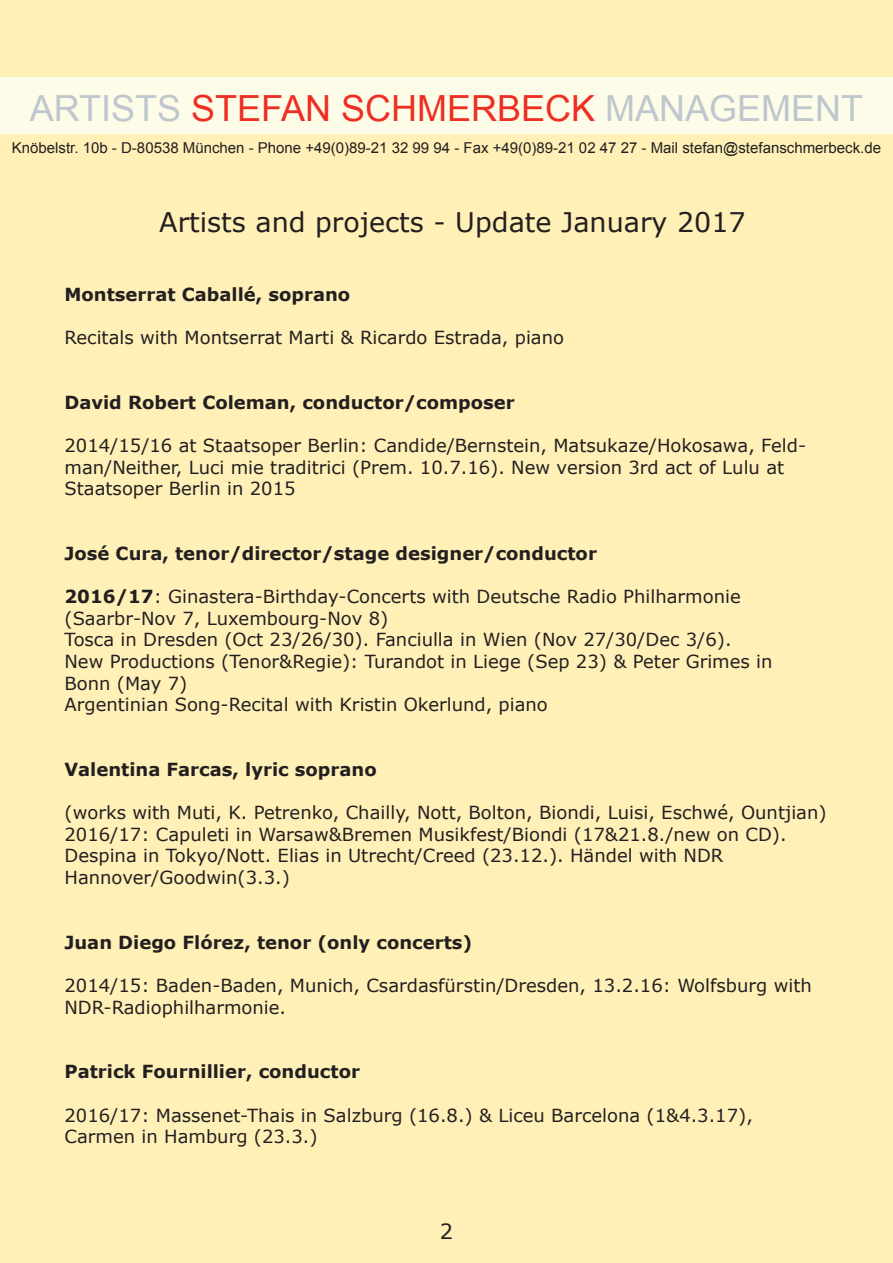
<style>
.page{position:relative;width:893px;height:1263px;background:#fef0b7}
.page>*{position:absolute;margin:0;border:0;box-sizing:border-box;transform-origin:0 0}
.t1{font:36px "Arial";color:#bdc7cd}
.t2{font:27px "Verdana";color:#231f20}
.t3{font:21px "Verdana";color:#231f20}
.t4{font:18px/21.6px "Verdana";color:#231f20}
.t5{font:700 18px "Verdana";color:#231f20}
.t6{font:15px "Arial";color:#231f20}
.s1{color:#ee2e23}
.s2{font-weight:700}
</style>
<div class="page">
<div style="left:0;top:78px;width:893px;height:56px;background:#fdfce8"></div>
<h1 class="t1" style="left:30px;top:88px;width:835px">ARTISTS <span class="s1">STEFAN SCHMERBECK</span> MANAGEMENT</h1>
<p class="t6" style="left:12px;top:140px;width:871px">Knöbelstr. 10b - D-80538 München - Phone +49(0)89-21 32 99 94 - Fax +49(0)89-21 02 47 27 - Mail stefan@stefanschmerbeck.de</p>
<h2 class="t2" style="left:159px;top:205px;width:588px">Artists and projects - Update January 2017</h2>
<p class="t5" style="left:65px;top:283px;width:287px">Montserrat Caballé, soprano</p>
<p class="t4" style="left:65px;top:326px;width:501px">Recitals with Montserrat Marti &amp; Ricardo Estrada, piano</p>
<p class="t5" style="left:65px;top:391px;width:452px">David Robert Coleman, conductor/composer</p>
<p class="t4" style="left:65px;top:434px;width:743px">2014/15/16 at Staatsoper Berlin: Candide/Bernstein, Matsukaze/Hokosawa, Feld&shy;man/Neither, Luci mie traditrici (Prem. 10.7.16). New version 3rd act of Lulu at<br>Staatsoper Berlin in 2015</p>
<p class="t5" style="left:65px;top:542px;width:534px">José Cura, tenor/director/stage designer/conductor</p>
<p class="t4" style="left:65px;top:585px;width:710px"><span class="s2">2016/17</span>: Ginastera-Birthday-Concerts with Deutsche Radio Philharmonie (Saarbr-Nov 7, Luxembourg-Nov 8)<br>Tosca in Dresden (Oct 23/26/30). Fanciulla in Wien (Nov 27/30/Dec 3/6).<br>New Productions (Tenor&amp;Regie): Turandot in Liege (Sep 23) &amp; Peter Grimes in Bonn (May 7)<br>Argentinian Song-Recital with Kristin Okerlund, piano</p>
<p class="t5" style="left:65px;top:758px;width:314px">Valentina Farcas, lyric soprano</p>
<p class="t4" style="left:65px;top:801px;width:764px">(works with Muti, K. Petrenko, Chailly, Nott, Bolton, Biondi, Luisi, Eschwé, Ountjian)<br>2016/17: Capuleti in Warsaw&amp;Bremen Musikfest/Biondi (17&amp;21.8./new on CD).<br>Despina in Tokyo/Nott. Elias in Utrecht/Creed (23.12.). Händel with NDR Hannover/Goodwin(3.3.)</p>
<p class="t5" style="left:65px;top:931px;width:409px">Juan Diego Flórez, tenor (only concerts)</p>
<p class="t4" style="left:65px;top:974px;width:749px">2014/15: Baden-Baden, Munich, Csardasfürstin/Dresden, 13.2.16: Wolfsburg with<br>NDR-Radiophilharmonie.</p>
<p class="t5" style="left:65px;top:1060px;width:297px">Patrick Fournillier, conductor</p>
<p class="t4" style="left:65px;top:1103px;width:690px">2016/17: Massenet-Thais in Salzburg (16.8.) &amp; Liceu Barcelona (1&amp;4.3.17),<br>Carmen in Hamburg (23.3.)</p>
<p class="t3" style="left:440px;top:1218px;width:15px">2</p>
</div>
